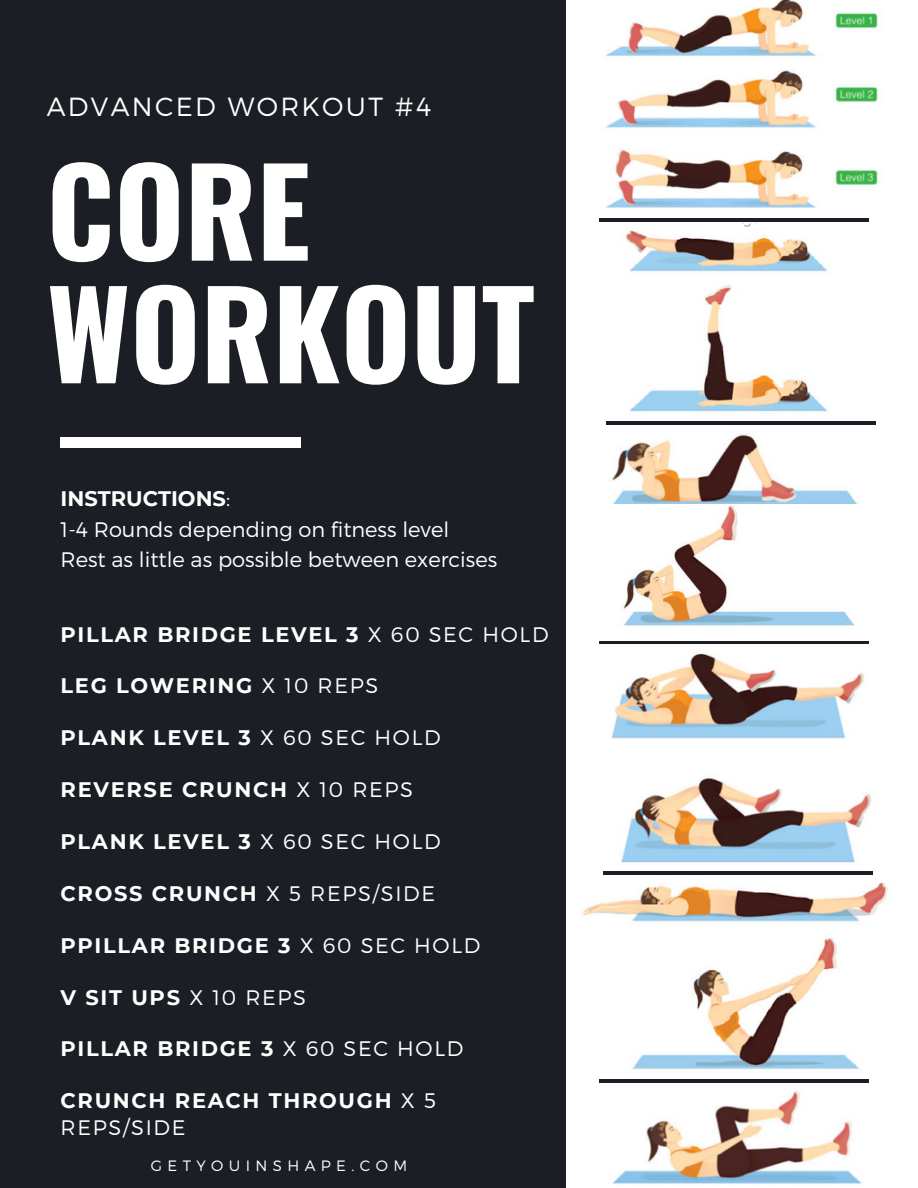
<style>
.page{position:relative;width:918px;height:1188px;background:#1b1f25}
.page>*{position:absolute;margin:0;border:0;box-sizing:border-box;transform-origin:0 0}
.t1{font:700 120px "Oswald";color:#fff}
.t2{font:300 26.25px "Montserrat";letter-spacing:.09em;color:#fff}
.t3{font:700 21px/26.4px "Montserrat";letter-spacing:.08em;color:#fff}
.t4{font:300 21px "Montserrat";color:#fff}
.t5{font:700 21px "Montserrat";color:#fff}
.t6{font:300 15px "Montserrat";letter-spacing:.36em;color:#fff}
.s1{font-weight:300}
</style>
<div class="page">
<div style="left:566px;top:0;width:352px;height:1188px;background:#fff"></div>
<img style="left:625px;top:230px;width:202px;height:184px">
<div style="left:61px;top:437px;width:240px;height:10px;background:#fff"></div>
<img style="left:599px;top:0;width:279px;height:224px">
<img style="left:612px;top:434px;width:246px;height:70px">
<img style="left:623px;top:505px;width:232px;height:121px">
<img style="left:582px;top:871px;width:306px;height:212px">
<img style="left:621px;top:778px;width:250px;height:85px">
<img style="left:611px;top:653px;width:253px;height:86px">
<img style="left:613px;top:1091px;width:249px;height:93px">
<hr style="left:603px;top:872px;width:269px;height:2px;background:#1b1f25">
<hr style="left:599px;top:1080px;width:269px;height:2px;background:#1b1f25">
<hr style="left:599px;top:641px;width:269px;height:3px;background:#1b1f25">
<hr style="left:606px;top:422px;width:270px;height:3px;background:#1b1f25">
<hr style="left:599px;top:219px;width:269px;height:2px;background:#1b1f25">
<p class="t2" style="left:47px;top:90px;width:386px">ADVANCED WORKOUT #4</p>
<p class="t1" style="left:47px;top:118px;width:265px">CORE</p>
<p class="t1" style="left:47px;top:240px;width:490px">WORKOUT</p>
<p class="t5" style="left:61px;top:485px;width:171px">INSTRUCTIONS<span class="s1">:</span></p>
<p class="t4" style="left:61px;top:516px;width:390px">1-4 Rounds depending on fitness level</p>
<p class="t4" style="left:61px;top:546px;width:438px">Rest as little as possible between exercises</p>
<p class="t3" style="left:61px;top:621px;width:490px">PILLAR BRIDGE LEVEL 3 <span class="s1">X 60 SEC HOLD</span></p>
<p class="t3" style="left:61px;top:673px;width:319px">LEG LOWERING <span class="s1">X 10 REPS</span></p>
<p class="t3" style="left:61px;top:725px;width:382px">PLANK LEVEL 3 <span class="s1">X 60 SEC HOLD</span></p>
<p class="t3" style="left:61px;top:776px;width:354px">REVERSE CRUNCH <span class="s1">X 10 REPS</span></p>
<p class="t3" style="left:61px;top:828px;width:382px">PLANK LEVEL 3 <span class="s1">X 60 SEC HOLD</span></p>
<p class="t3" style="left:61px;top:880px;width:376px">CROSS CRUNCH <span class="s1">X 5 REPS/SIDE</span></p>
<p class="t3" style="left:61px;top:932px;width:421px">PPILLAR BRIDGE 3 <span class="s1">X 60 SEC HOLD</span></p>
<p class="t3" style="left:61px;top:984px;width:247px">V SIT UPS <span class="s1">X 10 REPS</span></p>
<p class="t3" style="left:61px;top:1036px;width:404px">PILLAR BRIDGE 3 <span class="s1">X 60 SEC HOLD</span></p>
<p class="t3" style="left:61px;top:1088px;width:377px">CRUNCH REACH THROUGH <span class="s1">X 5<br>REPS/SIDE</span></p>
<p class="t6" style="left:151px;top:1156px;width:258px">GETYOUINSHAPE.COM</p>
</div>
